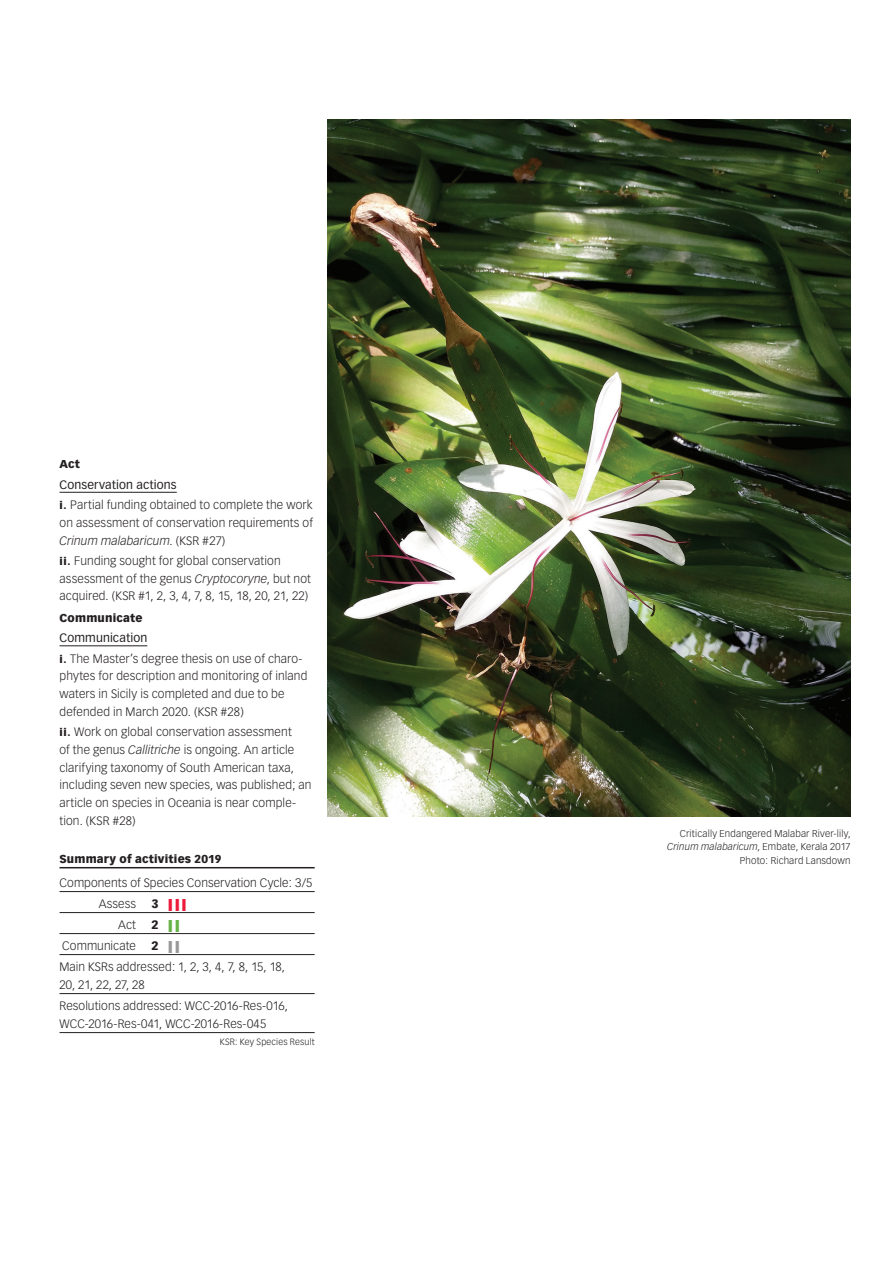
<style>
.page{position:relative;width:893px;height:1263px;background:#fff}
.page>*{position:absolute;margin:0;border:0;box-sizing:border-box;transform-origin:0 0}
.t1{font:300 12px/17.7px "Vectora LH";letter-spacing:.01em;color:#231f20}
.t2{font:900 12px "Vectora LH";color:#ed1a3a;scale:2.2 1}
.t3{font:900 12px "Vectora LH";color:#67b247;scale:2.2 1}
.t4{font:900 11.25px "Vectora LH";letter-spacing:.015em;color:#231f20}
.t5{font:300 9.75px/13.5px "Vectora LH";letter-spacing:.015em;color:#231f20;text-align:right}
.t6{font:300 9px "Vectora LH";letter-spacing:.015em;color:#231f20}
.s1{font-weight:400}
.s2{font-weight:900;font-size:10.5px}
.s3{font-style:italic}
.s4{color:#231f20}
.s5{font-weight:900}
.s6{font-weight:900;color:#9a9899}
</style>
<div class="page">
<hr style="left:60px;top:492px;width:117px;height:1px;background:#231f20">
<hr style="left:60px;top:645px;width:87px;height:1px;background:#231f20">
<hr style="left:60px;top:867px;width:255px;height:1px;background:#231f20">
<hr style="left:60px;top:891px;width:255px;height:1px;background:#231f20">
<hr style="left:60px;top:912px;width:255px;height:1px;background:#231f20">
<hr style="left:60px;top:933px;width:255px;height:1px;background:#231f20">
<hr style="left:60px;top:954px;width:255px;height:1px;background:#231f20">
<hr style="left:60px;top:993px;width:255px;height:1px;background:#231f20">
<hr style="left:60px;top:1032px;width:255px;height:1px;background:#231f20">
<img style="left:327px;top:119px;width:523px;height:698px">
<p class="t4" style="left:60px;top:457px;width:22px">Act</p>
<p class="t1" style="left:60px;top:474px;width:255px;line-height:20.7px"><span class="s1">Conservation actions<br></span><span class="s2">i.</span> Partial funding obtained to complete the work</p>
<p class="t1" style="left:60px;top:514px;width:255px">on assessment of conservation requirements of<br><span class="s3">Crinum malabaricum</span>. (KSR #27)</p>
<p class="t1" style="left:60px;top:552px;width:253px"><span class="s2">ii.</span> Funding sought for global conservation assessment of the genus <span class="s3">Cryptocoryne</span>, but not acquired. (KSR #1, 2, 3, 4, 7, 8, 15, 18, 20, 21, 22)</p>
<p class="t4" style="left:60px;top:610px;width:85px">Communicate</p>
<p class="t1" style="left:60px;top:628px;width:244px;line-height:20.7px"><span class="s1">Communication<br></span><span class="s2">i.</span> The Master’s degree thesis on use of charo-</p>
<p class="t1" style="left:60px;top:667px;width:249px">phytes for description and monitoring of inland waters in Sicily is completed and due to be defended in March 2020. (KSR #28)</p>
<p class="t1" style="left:60px;top:723px;width:254px"><span class="s2">ii.</span> Work on global conservation assessment<br>of the genus <span class="s3">Callitriche</span> is ongoing. An article clarifying taxonomy of South American taxa, including seven new species, was published; an article on species in Oceania is near comple&shy;tion. (KSR #28)</p>
<p class="t4" style="left:60px;top:852px;width:163px">Summary of activities 2019</p>
<p class="t1" style="left:99px;top:872px;width:215px;line-height:21px;text-indent:-39px">Components of Species Conservation Cycle: 3/5<br>Assess</p>
<p class="t2" style="left:151px;top:896px;width:18px"><span class="s4">3</span> |||</p>
<p class="t1" style="left:118px;top:916px;width:19px">Act</p>
<p class="t3" style="left:151px;top:917px;width:15px"><span class="s4">2</span> ||</p>
<p class="t1" style="left:62px;top:937px;width:75px">Communicate</p>
<p class="t1" style="left:60px;top:935px;width:227px;line-height:21px;text-indent:92px"><span class="s5">2</span> <span class="s6">||<br></span>Main KSRs addressed: 1, 2, 3, 4, 7, 8, 15, 18,</p>
<p class="t1" style="left:60px;top:974px;width:230px;line-height:21px">20, 21, 22, 27, 28<br>Resolutions addressed: WCC-2016-Res-016,</p>
<p class="t1" style="left:60px;top:1015px;width:208px">WCC-2016-Res-041, WCC-2016-Res-045</p>
<p class="t6" style="left:220px;top:1036px;width:96px">KSR: Key Species Result</p>
<p class="t5" style="left:667px;top:827px;width:185px">Critically Endangered Malabar River-lily,<br><span class="s3">Crinum malabaricum</span>, Embate, Kerala 2017<br>Photo: Richard Lansdown</p>
</div>
